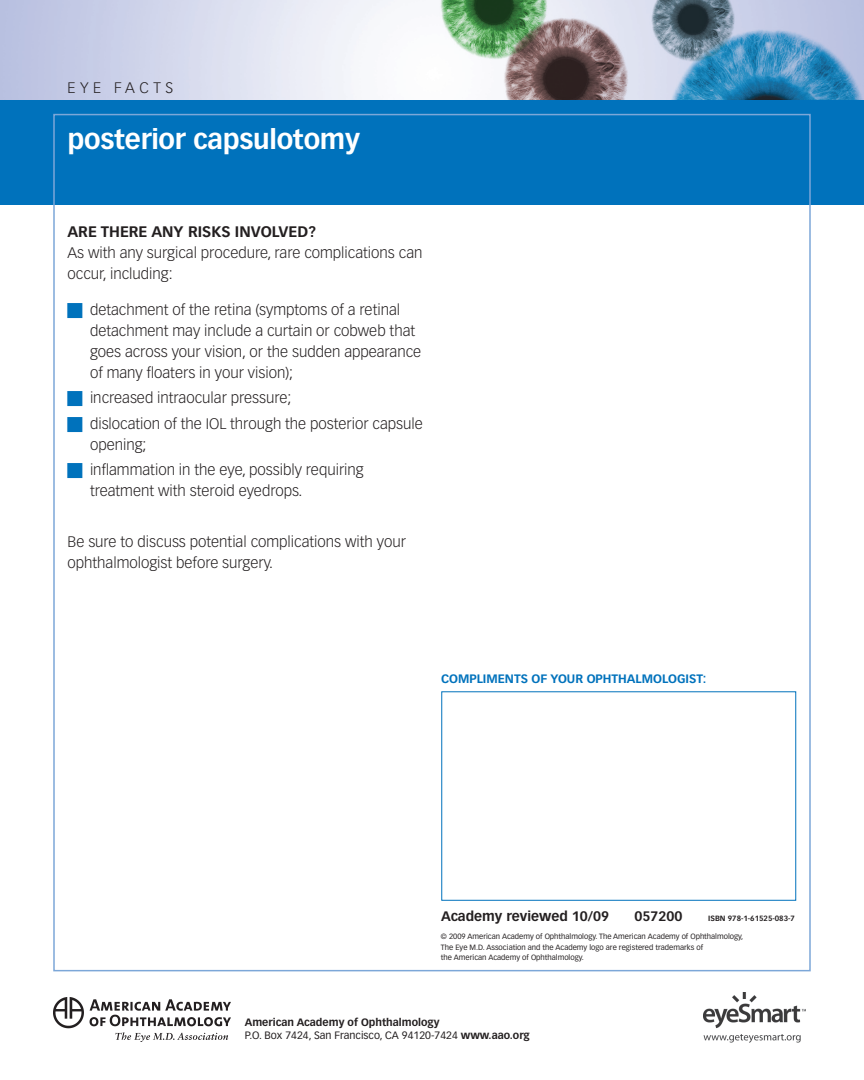
<style>
.page{position:relative;width:864px;height:1080px;background:#fff}
.page>*{position:absolute;margin:0;border:0;box-sizing:border-box;transform-origin:0 0}
.t1{font:700 27px "Vectora LH";letter-spacing:-.01em;color:#fff}
.t2{font:300 15px/21px "Vectora LH";color:#231f20}
.t3{font:700 15px "Vectora LH";color:#231f20}
.t4{font:300 15px "Vectora LH";letter-spacing:.3em;color:#231f20}
.t5{font:700 13.5px "Vectora LH";color:#231f20}
.t6{font:700 12px "Vectora LH";color:#0072bc}
.t7{font:700 10.5px/13.6px "Vectora LH";color:#231f20}
.t8{font:7.5px/10.5px "Vectora LH";color:#231f20}
.t9{font:700 7.5px "Vectora LH";color:#231f20}
.s1{font-size:7.5px}
.s2{font-weight:400}
</style>
<div class="page">
<img style="left:0;top:0;width:864px;height:100px">
<div style="left:0;top:100px;width:864px;height:106px;background:#0072bc"></div>
<img style="left:54px;top:997px;width:176px;height:44px">
<img style="left:704px;top:992px;width:102px;height:50px">
<p class="t4" style="left:68px;top:79px;width:107px">EYE FACTS</p>
<h1 class="t1" style="left:68px;top:123px;width:294px">posterior capsulotomy</h1>
<p class="t3" style="left:68px;top:222px;width:250px">Are there any risks involved?</p>
<p class="t2" style="left:68px;top:242px;width:356px">As with any surgical procedure, rare complications can occur, including:</p>
<p class="t2" style="left:90px;top:299px;width:333px">detachment of the retina (symptoms of a retinal detachment may include a curtain or cobweb that goes across your vision, or the sudden appearance of many floaters in your vision);</p>
<p class="t2" style="left:90px;top:386px;width:334px;line-height:25.5px">increased intraocular pressure;<br>dislocation of the IOL through the posterior capsule</p>
<p class="t2" style="left:90px;top:432px;width:275px;line-height:25.5px">opening;<br>inflammation in the eye, possibly requiring</p>
<p class="t2" style="left:90px;top:481px;width:214px">treatment with steroid eyedrops.</p>
<p class="t2" style="left:68px;top:532px;width:340px">Be sure to discuss potential complications with your ophthalmologist before surgery.</p>
<p class="t6" style="left:441px;top:671px;width:11px">COM</p>
<p class="t6" style="left:469px;top:671px;width:16px">PLIME</p>
<p class="t6" style="left:505px;top:671px;width:55px">NTSOFYOUR</p>
<p class="t6" style="left:587px;top:671px;width:26px">OPHTHA</p>
<p class="t6" style="left:636px;top:671px;width:15px">lMOLOGIST</p>
<p class="t6" style="left:703px;top:671px;width:5px">:</p>
<p class="t5" style="left:441px;top:908px;width:170px">Academy reviewed 10/09</p>
<p class="t5" style="left:634px;top:908px;width:59px">057200 <span class="s1">ISB</span></p>
<p class="t9" style="left:720px;top:914px;width:77px">N 978-1-61525-083-7</p>
<p class="t8" style="left:441px;top:932px;width:304px">© 2009 American Academy of Ophthalmology. The American Academy of Ophthalmology,<br>The Eye M.D. Association and the Academy logo are registered trademarks of<br>the American Academy of Ophthalmology.</p>
<p class="t7" style="left:245px;top:1015px;width:287px">American Academy of Ophthalmology<br><span class="s2">P.O. Box 7424, San Francisco, CA 94120-7424</span> www.aao.org</p>
</div>
